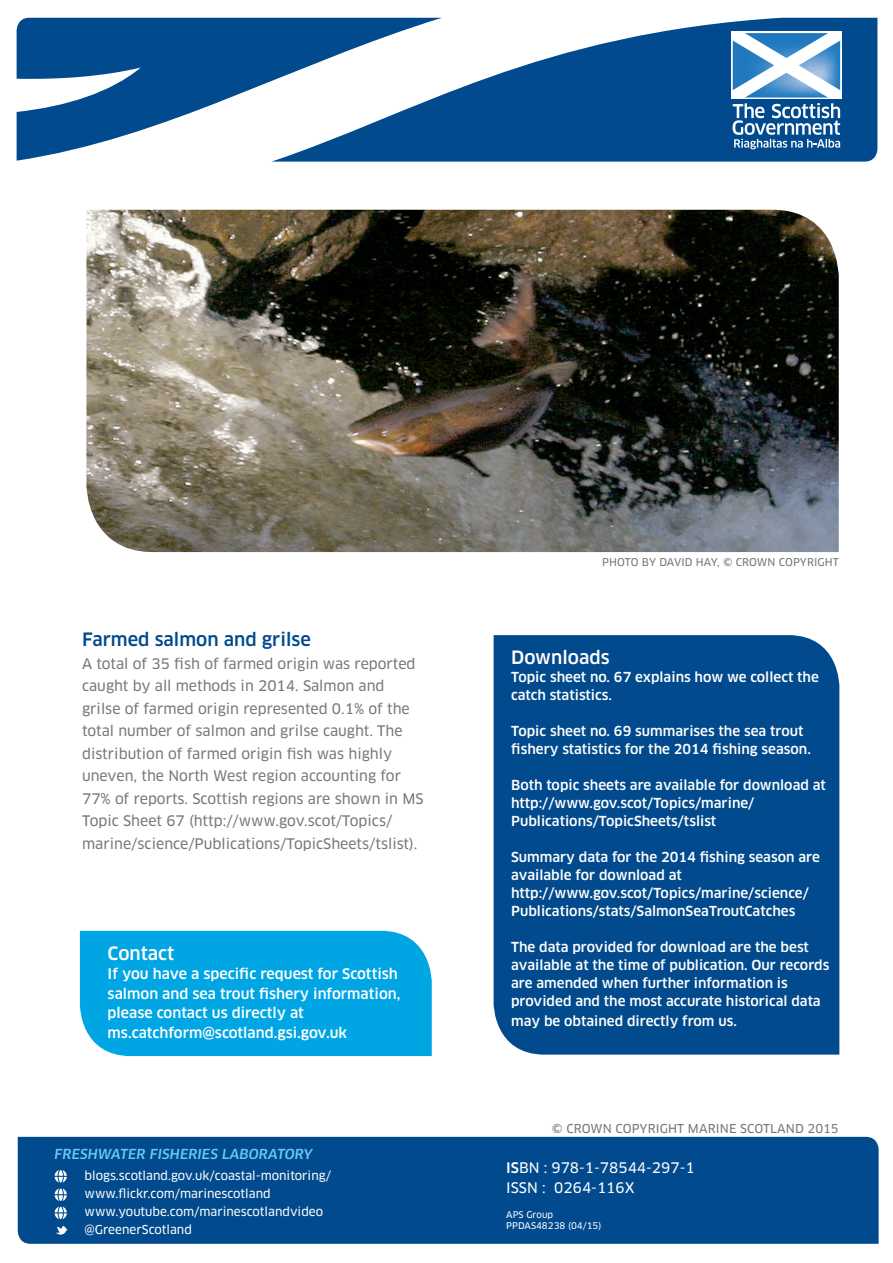
<style>
.page{position:relative;width:893px;height:1263px;background:#fff}
.page>*{position:absolute;margin:0;border:0;box-sizing:border-box;transform-origin:0 0}
.t1{font:500 18px "Clan OT";color:#004a8d}
.t2{font:500 18px "Clan OT";color:#fff}
.t3{font:14.25px/22.5px "Clan OT News";color:#76787b}
.t4{font:500 14.25px/19.5px "Clan OT";color:#fff}
.t5{font:14.25px/20.2px "Clan News";color:#fff}
.t6{font:500 13.5px/18px "Clan OT";color:#fff}
.t7{font:italic 500 13.5px "Clan OT";color:#68caf1}
.t8{font:12px/18px "Clan OT News";color:#fff}
.t9{font:12px "Clan OT News";letter-spacing:.01em;color:#76787b}
.t10{font:10.5px "Clan OT News";letter-spacing:.01em;color:#76787b}
.t11{font:9px/10.5px "Clan News";color:#fff}
.s1{font-family:"Clan OT";font-weight:500}
</style>
<div class="page">
<svg style="left:17px;top:18px;width:860px;height:144px;fill:#004a8d"></svg>
<svg style="left:732px;top:32px;width:109px;height:117px"></svg>
<div style="left:18px;top:1137px;width:861px;height:107px;background:#004a8d"></div>
<div style="left:494px;top:635px;width:345px;height:419px;background:#004a8d"></div>
<div style="left:80px;top:931px;width:352px;height:125px;background:#00a6e4"></div>
<img style="left:86px;top:210px;width:753px;height:342px">
<svg style="left:55px;top:1170px;width:12px;height:12px"></svg>
<svg style="left:55px;top:1188px;width:12px;height:31px"></svg>
<svg style="left:55px;top:1226px;width:13px;height:10px"></svg>
<h1 class="t1" style="left:82px;top:629px;width:230px">Farmed salmon and grilse</h1>
<p class="t3" style="left:82px;top:652px;width:343px">A total of 35 fish of farmed origin was reported caught by all methods in 2014. Salmon and grilse of farmed origin represented 0.1% of the total number of salmon and grilse caught. The distribution of farmed origin fish was highly uneven, the North West region accounting for 77% of reports. Scottish regions are shown in MS Topic Sheet 67 (http://www.gov.scot/Topics/ marine/science/Publications/TopicSheets/tslist).</p>
<h1 class="t2" style="left:108px;top:942px;width:68px">Contact</h1>
<p class="t4" style="left:108px;top:964px;width:294px">If you have a specific request for Scottish salmon and sea trout fishery information, please contact us directly at ms.catchform@scotland.gsi.gov.uk</p>
<p class="t7" style="left:55px;top:1146px;width:260px">FRESHWATER FISHERIES LABORATORY</p>
<p class="t8" style="left:85px;top:1167px;width:248px">blogs.scotland.gov.uk/coastal-monitoring/ www.flickr.com/marinescotland www.youtube.com/marinescotlandvideo @GreenerScotland</p>
<p class="t10" style="left:602px;top:556px;width:238px">PHOTO BY DAVID HAY, © CROWN COPYRIGHT</p>
<h1 class="t2" style="left:511px;top:647px;width:100px">Downloads</h1>
<p class="t6" style="left:511px;top:668px;width:309px">Topic sheet no. 67 explains how we collect the catch statistics.</p>
<p class="t6" style="left:511px;top:722px;width:301px">Topic sheet no. 69 summarises the sea trout fishery statistics for the 2014 fishing season.</p>
<p class="t6" style="left:511px;top:776px;width:316px">Both topic sheets are available for download at http://www.gov.scot/Topics/marine/<br>Publications/TopicSheets/tslist</p>
<p class="t6" style="left:511px;top:848px;width:310px">Summary data for the 2014 fishing season are available for download at http://www.gov.scot/Topics/marine/science/ Publications/stats/SalmonSeaTroutCatches</p>
<p class="t6" style="left:511px;top:938px;width:320px">The data provided for download are the best available at the time of publication. Our records are amended when further information is provided and the most accurate historical data</p>
<p class="t6" style="left:511px;top:1012px;width:227px">may be obtained directly from us.</p>
<p class="t9" style="left:552px;top:1121px;width:288px">© CROWN COPYRIGHT MARINE SCOTLAND 2015</p>
<p class="t5" style="left:506px;top:1157px;width:190px"><span class="s1">IS</span>BN : 978-1-78544-297-1<br>ISSN : 0264-116X</p>
<p class="t11" style="left:506px;top:1210px;width:97px">APS Group<br>PPDAS48238 (04/15)</p>
</div>
